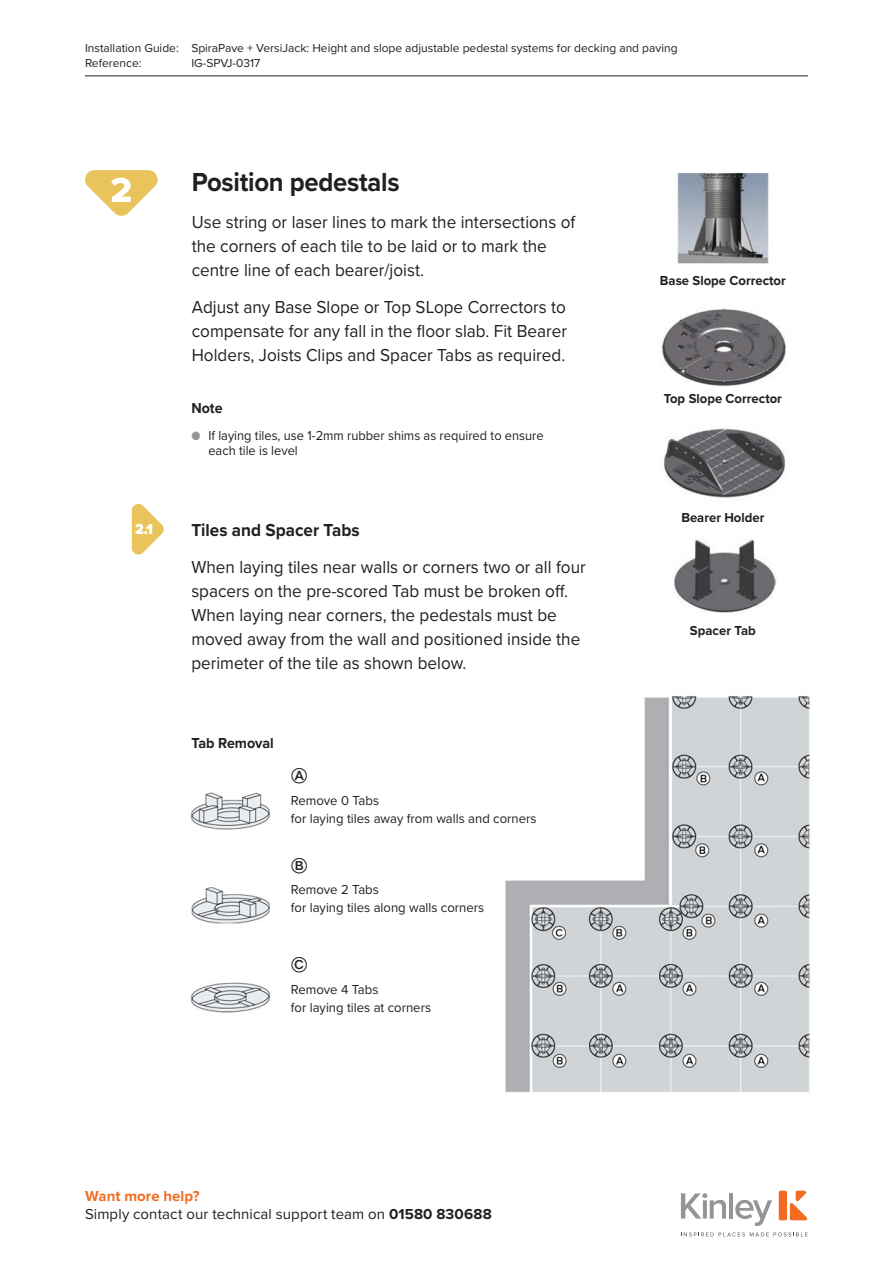
<style>
.page{position:relative;width:893px;height:1263px;background:#fff}
.page>*{position:absolute;margin:0;border:0;box-sizing:border-box;transform-origin:0 0}
.t1{font:36px "Proxima Nova Extrabld";color:#fff}
.Step_title{font:700 27px "Proxima Nova";letter-spacing:-.01em;color:#231f20;scale:.95 1}
.Step_body_text{font:18px/24px "Proxima Nova";color:#231f20;scale:.95 1}
.Step_body_text-2{font:700 18px "Proxima Nova";color:#231f20;scale:.95 1}
.t2{font:18px "Bundesbahn Pi Three";color:#231f20}
.t3{font:15px/18px "Proxima Nova";letter-spacing:.005em;color:#231f20}
.Step_sub_head{font:700 15px "Proxima Nova";color:#231f20;scale:.95 1}
.t4{font:900 15px "Proxima Nova";color:#fff;scale:.95 1}
.Body_text{font:13.5px/18px "Proxima Nova";color:#231f20}
.Step_notes{font:13.5px/15px "Proxima Nova";color:#231f20;scale:.95 1}
.t5{font:700 13.5px "Proxima Nova";color:#231f20}
.t6{font:12px/15px "Proxima Nova";color:#231f20}
.s1{color:#939598}
.s2{font-weight:700;color:#f06c21}
.s3{font-weight:700}
</style>
<div class="page">
<img style="left:85px;top:75px;width:725px;height:1162px">
<hr style="left:85px;top:76px;width:723px;height:1px;background:#231f20">
<svg style="left:681px;top:1193px;width:45px;height:25px"></svg>
<hr style="left:729px;top:1193px;width:4px;height:25px;background:#939598">
<svg style="left:735px;top:1200px;width:37px;height:26px"></svg>
<svg style="left:681px;top:1232px;width:127px;height:4px"></svg>
<div style="left:779px;top:1191px;width:8px;height:29px;background:#f06c21;border-radius:2px"></div>
<svg style="left:790px;top:1191px;width:18px;height:29px"></svg>
<svg style="left:132px;top:502px;width:32px;height:55px"></svg>
<svg style="left:85px;top:170px;width:76px;height:47px"></svg>
<p class="t6" style="left:85px;top:40px;width:594px">Installation Guide: SpiraPave + VersiJack: Height and slope adjustable pedestal systems for decking and paving<br>Reference:</p>
<p class="t6" style="left:191px;top:55px;width:71px">IG-SPVJ-0317</p>
<h1 class="t1" style="left:110px;top:163px;width:23px">2</h1>
<p class="t4" style="left:135px;top:518px;width:20px">2.1</p>
<p class="Step_title" style="left:192px;top:162px;width:220px">Position pedestals</p>
<p class="Step_body_text" style="left:192px;top:209px;width:405px">Use string or laser lines to mark the intersections of the corners of each tile to be laid or to mark the centre line of each bearer/joist.</p>
<p class="Step_body_text" style="left:192px;top:294px;width:396px;text-align:justify">Adjust any Base Slope or Top SLope Correctors to compensate for any fall in the floor slab. Fit Bearer Holders, Joists Clips and Spacer Tabs as required.</p>
<p class="Step_sub_head" style="left:191px;top:396px;width:34px">Note</p>
<p class="Step_notes" style="left:208px;top:428px;width:355px;text-indent:-17px"><span class="s1">●</span> If laying tiles, use 1-2mm rubber shims as required to ensure each tile is level</p>
<p class="Step_body_text-2" style="left:191px;top:517px;width:179px">Tiles and Spacer Tabs</p>
<p class="Step_body_text" style="left:191px;top:554px;width:417px">When laying tiles near walls or corners two or all four spacers on the pre-scored Tab must be broken off.<br>When laying near corners, the pedestals must be moved away from the wall and positioned inside the perimeter of the tile as shown below.</p>
<p class="Step_sub_head" style="left:191px;top:731px;width:88px">Tab Removal</p>
<p class="t2" style="left:291px;top:768px;width:18px">A</p>
<p class="Body_text" style="left:291px;top:791px;width:247px">Remove 0 Tabs<br>for laying tiles away from walls and corners</p>
<p class="t2" style="left:291px;top:858px;width:18px">B</p>
<p class="Body_text" style="left:291px;top:880px;width:195px">Remove 2 Tabs<br>for laying tiles along walls corners</p>
<p class="t2" style="left:291px;top:957px;width:18px">C</p>
<p class="Body_text" style="left:291px;top:980px;width:142px">Remove 4 Tabs<br>for laying tiles at corners</p>
<p class="t3" style="left:85px;top:1186px;width:408px"><span class="s2">Want more help?<br></span>Simply contact our technical support team on <span class="s3">01580 830688</span></p>
<p class="t5" style="left:660px;top:270px;width:127px">Base Slope Corrector</p>
<p class="t5" style="left:664px;top:388px;width:120px">Top Slope Corrector</p>
<p class="t5" style="left:681px;top:507px;width:85px">Bearer Holder</p>
<p class="t5" style="left:690px;top:620px;width:67px">Spacer Tab</p>
</div>
